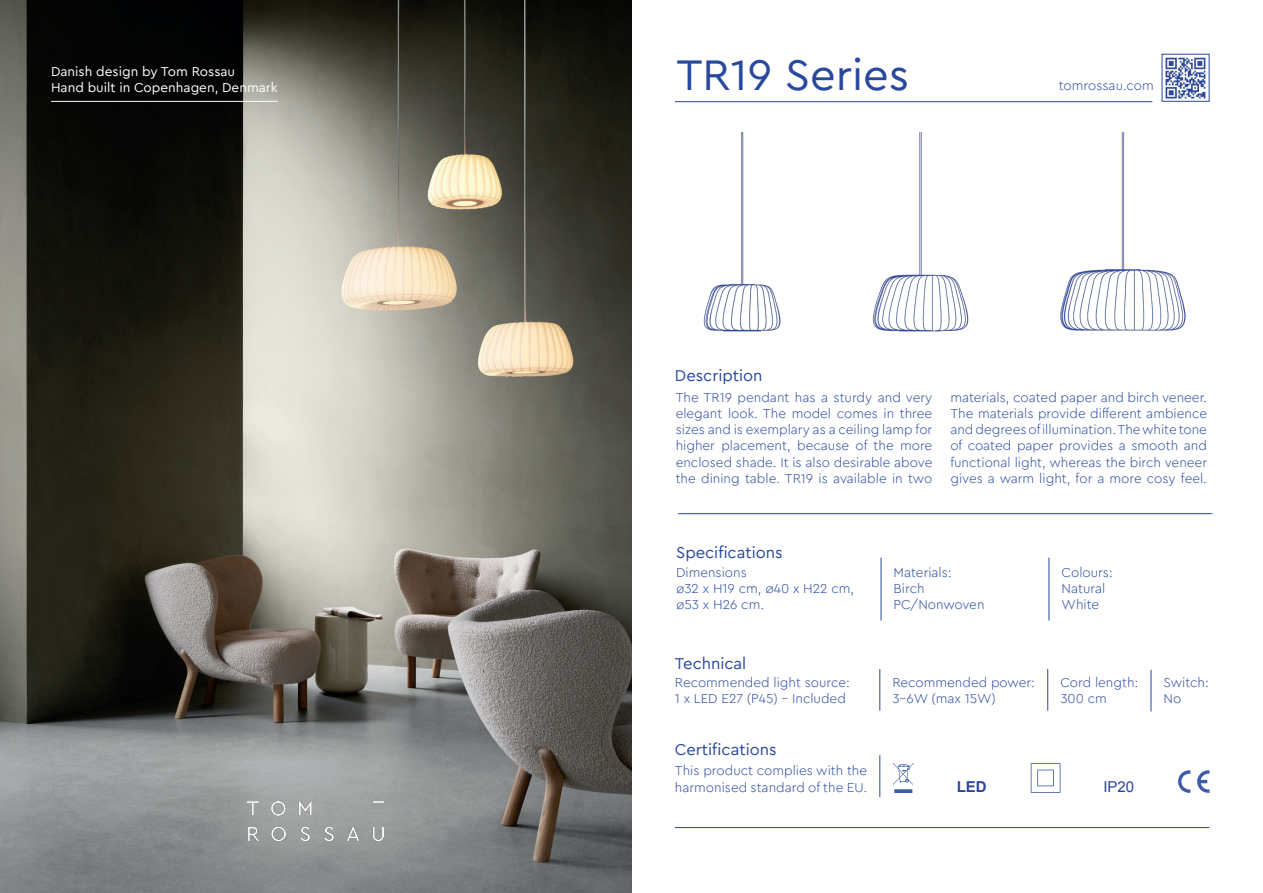
<style>
.page{position:relative;width:1263px;height:893px;background:#fff}
.page>*{position:absolute;margin:0;border:0;box-sizing:border-box;transform-origin:0 0}
.t1{font:45px "Cera Pro";color:#28489e}
.t2{font:16.5px "Cera Pro";color:#28489e}
.t3{font:15px "Arial";color:#2c449c}
.t4{font:700 15px "Arial";color:#2c449c}
.t5{font:300 13.5px/16.2px "Cera Pro";color:#28489e}
.t6{font:13.5px/16.8px "Cera Pro";color:#fff}
</style>
<div class="page">
<img style="left:0;top:0;width:631px;height:893px">
<img style="left:248px;top:801px;width:136px;height:39px">
<hr style="left:51px;top:101px;width:227px;height:1px;background:#fff">
<hr style="left:675px;top:827px;width:534px;height:1px;background:#28489e">
<hr style="left:879px;top:669px;width:1px;height:42px;background:#28489e">
<hr style="left:1047px;top:669px;width:1px;height:42px;background:#28489e">
<hr style="left:1151px;top:670px;width:1px;height:41px;background:#28489e">
<hr style="left:881px;top:558px;width:1px;height:63px;background:#28489e">
<hr style="left:1049px;top:558px;width:1px;height:63px;background:#28489e">
<hr style="left:678px;top:513px;width:534px;height:1px;background:#28489e">
<hr style="left:675px;top:101px;width:477px;height:1px;background:#28489e">
<img style="left:1165px;top:57px;width:41px;height:42px">
<svg style="left:1178px;top:770px;width:12px;height:23px"></svg>
<svg style="left:1197px;top:770px;width:12px;height:23px"></svg>
<svg style="left:892px;top:763px;width:22px;height:30px"></svg>
<svg style="left:1031px;top:763px;width:29px;height:30px"></svg>
<hr style="left:879px;top:755px;width:1px;height:42px;background:#28489e">
<img style="left:703px;top:132px;width:78px;height:200px">
<img style="left:872px;top:132px;width:97px;height:200px">
<img style="left:1060px;top:132px;width:126px;height:199px">
<p class="t6" style="left:51px;top:62px;width:228px">Danish design by Tom Rossau<br>Hand built in Copenhagen, Denmark</p>
<h1 class="t1" style="left:676px;top:45px;width:234px">TR19 Series</h1>
<p class="t2" style="left:675px;top:364px;width:89px">Description</p>
<p class="t5" style="left:1059px;top:77px;width:97px">tomrossau.com</p>
<p class="t5" style="left:676px;top:389px;width:258px;text-align:justify">The TR19 pendant has a sturdy and very elegant look. The model comes in three sizes and is exemplary as a ceiling lamp for higher placement, because of the more enclosed shade. It is also desirable above the dining table. TR19 is available in two</p>
<p class="t5" style="left:950px;top:389px;width:258px;text-align:justify">materials, coated paper and birch veneer.<br>The materials provide different ambience and degrees of illumination. The white tone of coated paper provides a smooth and functional light, whereas the birch veneer gives a warm light, for a more cosy feel.</p>
<p class="t2" style="left:676px;top:541px;width:108px">Specifications</p>
<p class="t5" style="left:676px;top:563px;width:180px">Dimensions<br>ø32 x H19 cm, ø40 x H22 cm, ø53 x H26 cm.</p>
<p class="t5" style="left:894px;top:563px;width:92px">Materials:<br>Birch<br>PC/Nonwoven</p>
<p class="t5" style="left:1061px;top:563px;width:53px">Colours:<br>Natural<br>White</p>
<p class="t2" style="left:675px;top:652px;width:73px">Technical</p>
<p class="t5" style="left:675px;top:674px;width:177px">Recommended light source:<br>1 x LED E27 (P45) - Included</p>
<p class="t5" style="left:892px;top:674px;width:144px">Recommended power:<br>3-6W (max 15W)</p>
<p class="t5" style="left:1060px;top:674px;width:79px">Cord length:<br>300 cm</p>
<p class="t2" style="left:675px;top:739px;width:103px">Certifications</p>
<p class="t5" style="left:675px;top:762px;width:194px">This product complies with the harmonised standard of the EU.</p>
<p class="t4" style="left:957px;top:777px;width:31px">LED</p>
<p class="t3" style="left:1103px;top:777px;width:32px">IP20</p>
<p class="t5" style="left:1163px;top:674px;width:47px">Switch:<br>No</p>
</div>
